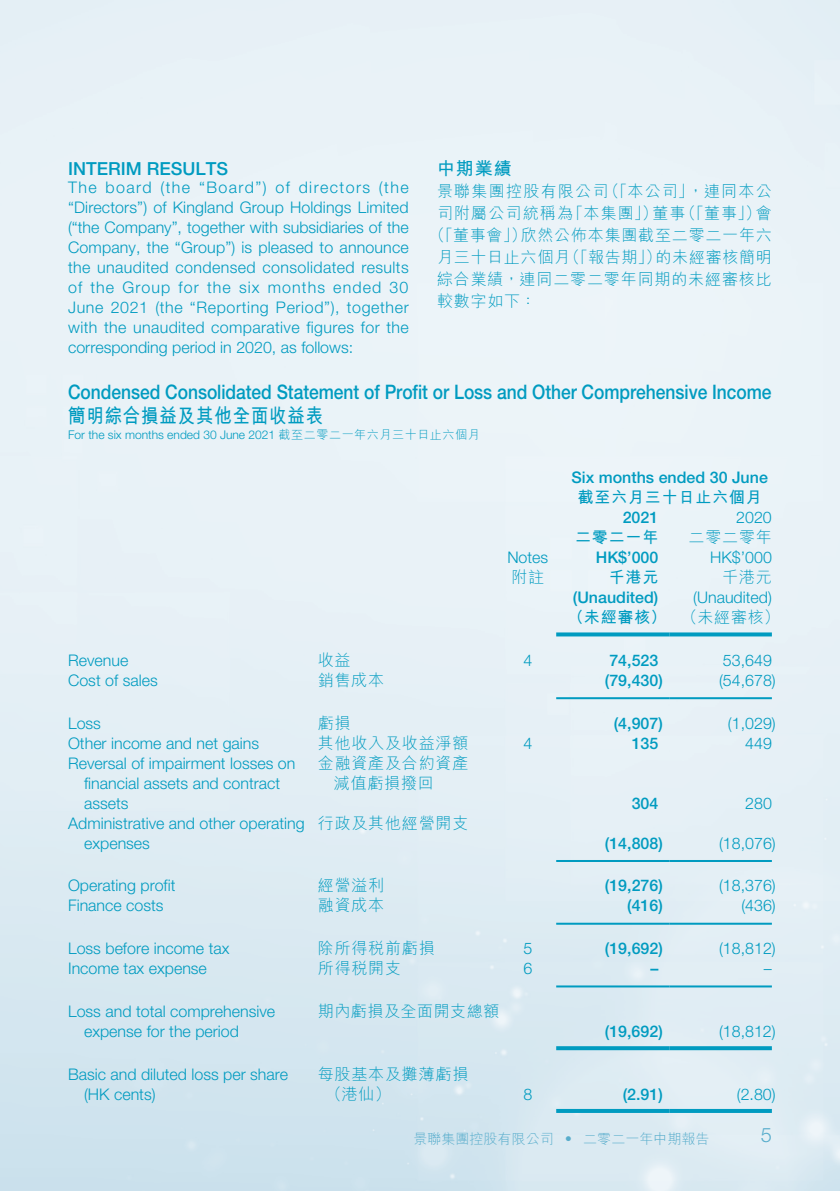
<style>
.page{position:relative;width:840px;height:1191px;background:#fff}
.page>*{position:absolute;margin:0;border:0;box-sizing:border-box;transform-origin:0 0}
.t1{font:500 20px "Helvetica Neue LT Std";color:#009bc0;scale:.87 1}
.t2{font:700 20px "M Hei HK";letter-spacing:.05em;color:#009bc0;scale:.87 1}
.t3{font:300 20px "Helvetica Neue LT Std";color:#58adcc}
.t4{font:500 18px "Helvetica Neue LT Std";color:#009bc0}
.t5{font:700 18px "M Hei HK";color:#009bc0}
.t6{font:300 16px/20px "Helvetica Neue LT Std";color:#009bc0}
.t7{font:300 16px/20px "M Hei HK";letter-spacing:.05em;color:#009bc0}
.t8{font:500 16px "Helvetica Neue LT Std";color:#009bc0}
.t9{font:700 16px "M Hei HK";letter-spacing:.05em;color:#009bc0}
.t10{font:300 16px "M Hei HK";letter-spacing:.07em;color:#009bc0}
.t11{font:300 16px "M Hei HK";letter-spacing:.08em;color:#009bc0}
.t12{font:300 14px "M Hei HK";color:#58adcc}
.t13{font:300 12px "Helvetica Neue LT Std";color:#009bc0}
.s1{font-family:"M Hei HK"}
.s2{font-weight:300}
</style>
<div class="page">
<img style="left:0;top:0;width:839px;height:1191px">
<svg style="left:556px;top:632px;width:113px;height:4px"></svg>
<svg style="left:669px;top:632px;width:102px;height:4px"></svg>
<hr style="left:556px;top:697px;width:113px;height:2px;background:#009bc0">
<hr style="left:669px;top:697px;width:102px;height:2px;background:#009bc0">
<hr style="left:556px;top:860px;width:113px;height:2px;background:#009bc0">
<hr style="left:669px;top:860px;width:102px;height:2px;background:#009bc0">
<hr style="left:556px;top:922px;width:113px;height:2px;background:#009bc0">
<hr style="left:669px;top:922px;width:102px;height:2px;background:#009bc0">
<hr style="left:556px;top:985px;width:113px;height:2px;background:#009bc0">
<hr style="left:669px;top:985px;width:102px;height:2px;background:#009bc0">
<svg style="left:556px;top:1046px;width:113px;height:4px"></svg>
<svg style="left:669px;top:1046px;width:102px;height:4px"></svg>
<hr style="left:556px;top:1109px;width:113px;height:4px;background:#009bc0">
<hr style="left:669px;top:1109px;width:102px;height:4px;background:#009bc0">
<p class="t4" style="left:68px;top:158px;width:162px">INTERIM RESULTS</p>
<p class="t6" style="left:68px;top:177px;width:342px;text-align:justify">The board (the “Board”) of directors (the “Directors”) of Kingland Group Holdings Limited (“the Company”, together with subsidiaries of the Company, the “Group”) is pleased to announce the unaudited condensed consolidated results of the Group for the six months ended 30<br>June 2021 (the “Reporting Period”), together with the unaudited comparative figures for the corresponding period in 2020, as follows:</p>
<p class="t5" style="left:437px;top:155px;width:76px">中期業績</p>
<p class="t11" style="left:437px;top:183px;width:336px">景聯集團控股有限公司（「本公司」，連同本公</p>
<p class="t10" style="left:437px;top:205px;width:336px">司附屬公司統稱為「本集團」）董事（「董事」）會</p>
<p class="t7" style="left:429px;top:225px;width:344px">（「董事會」）欣然公佈本集團截至二零二一年六</p>
<p class="t7" style="left:437px;top:247px;width:336px">月三十日止六個月（「報告期」）的未經審核簡明</p>
<p class="t7" style="left:437px;top:269px;width:336px">綜合業績，連同二零二零年同期的未經審核比</p>
<p class="t7" style="left:437px;top:291px;width:101px">較數字如下：</p>
<p class="t1" style="left:68px;top:379px;width:809px">Condensed Consolidated Statement of Profit or Loss and Other Comprehensive Income</p>
<p class="t2" style="left:68px;top:401px;width:295px">簡明綜合損益及其他全面收益表</p>
<p class="t13" style="left:68px;top:428px;width:413px">For the six months ended 30 June 2021 <span class="s1">截至二零二一年六月三十日止六個月</span></p>
<p class="t8" style="left:571px;top:468px;width:198px">Six months ended 30 June</p>
<p class="t9" style="left:577px;top:485px;width:185px">截至六月三十日止六個月</p>
<p class="t8" style="left:622px;top:508px;width:37px">2021</p>
<p class="t6" style="left:735px;top:507px;width:37px">2020</p>
<p class="t9" style="left:574px;top:525px;width:85px">二零二一年</p>
<p class="t7" style="left:688px;top:527px;width:85px">二零二零年</p>
<p class="t6" style="left:507px;top:547px;width:42px">Notes</p>
<p class="t8" style="left:595px;top:548px;width:64px">HK$’000</p>
<p class="t6" style="left:709px;top:547px;width:63px">HK$’000</p>
<p class="t7" style="left:511px;top:567px;width:34px">附註</p>
<p class="t9" style="left:608px;top:565px;width:51px">千港元</p>
<p class="t7" style="left:721px;top:567px;width:51px">千港元</p>
<p class="t8" style="left:572px;top:588px;width:87px">(Unaudited)</p>
<p class="t6" style="left:693px;top:587px;width:80px">(Unaudited)</p>
<p class="t9" style="left:567px;top:605px;width:213px">（未經審核） <span class="s2">（未經審核）</span></p>
<p class="t6" style="left:68px;top:650px;width:62px">Revenue</p>
<p class="t7" style="left:317px;top:649px;width:34px">收益</p>
<p class="t6" style="left:523px;top:650px;width:10px">4</p>
<p class="t8" style="left:609px;top:650px;width:50px">74,523</p>
<p class="t6" style="left:722px;top:650px;width:50px">53,649</p>
<p class="t6" style="left:68px;top:670px;width:91px">Cost of sales</p>
<p class="t7" style="left:318px;top:669px;width:68px">銷售成本</p>
<p class="t8" style="left:604px;top:670px;width:59px">(79,430)</p>
<p class="t6" style="left:718px;top:670px;width:58px">(54,678)</p>
<p class="t6" style="left:68px;top:712px;width:34px">Loss</p>
<p class="t7" style="left:317px;top:712px;width:34px">虧損</p>
<p class="t8" style="left:613px;top:713px;width:50px">(4,907)</p>
<p class="t6" style="left:727px;top:712px;width:49px">(1,029)</p>
<p class="t6" style="left:68px;top:732px;width:192px">Other income and net gains</p>
<p class="t7" style="left:318px;top:732px;width:152px">其他收入及收益淨額</p>
<p class="t6" style="left:523px;top:732px;width:10px">4</p>
<p class="t8" style="left:631px;top:733px;width:28px">135</p>
<p class="t6" style="left:744px;top:732px;width:28px">449</p>
<p class="t6" style="left:84px;top:752px;width:213px;text-indent:-16px">Reversal of impairment losses on financial assets and contract assets</p>
<p class="t7" style="left:333px;top:752px;width:136px;text-indent:-16px">金融資產及合約資產減值虧損撥回</p>
<p class="t8" style="left:631px;top:793px;width:28px">304</p>
<p class="t6" style="left:744px;top:792px;width:28px">280</p>
<p class="t6" style="left:84px;top:812px;width:222px;text-indent:-16px">Administrative and other operating expenses</p>
<p class="t7" style="left:318px;top:812px;width:152px">行政及其他經營開支</p>
<p class="t8" style="left:604px;top:833px;width:59px">(14,808)</p>
<p class="t6" style="left:718px;top:832px;width:58px">(18,076)</p>
<p class="t6" style="left:68px;top:875px;width:109px">Operating profit</p>
<p class="t7" style="left:317px;top:875px;width:68px">經營溢利</p>
<p class="t8" style="left:604px;top:876px;width:59px">(19,276)</p>
<p class="t6" style="left:718px;top:875px;width:58px">(18,376)</p>
<p class="t6" style="left:68px;top:895px;width:97px">Finance costs</p>
<p class="t7" style="left:318px;top:895px;width:68px">融資成本</p>
<p class="t8" style="left:627px;top:896px;width:37px">(416)</p>
<p class="t6" style="left:741px;top:895px;width:36px">(436)</p>
<p class="t6" style="left:68px;top:938px;width:163px">Loss before income tax</p>
<p class="t7" style="left:317px;top:938px;width:118px">除所得稅前虧損</p>
<p class="t6" style="left:523px;top:938px;width:10px">5</p>
<p class="t8" style="left:604px;top:938px;width:59px">(19,692)</p>
<p class="t6" style="left:718px;top:938px;width:58px">(18,812)</p>
<p class="t6" style="left:68px;top:958px;width:140px">Income tax expense</p>
<p class="t7" style="left:318px;top:958px;width:85px">所得稅開支</p>
<p class="t6" style="left:523px;top:958px;width:10px">6</p>
<p class="t8" style="left:650px;top:958px;width:9px">–</p>
<p class="t6" style="left:763px;top:958px;width:9px">–</p>
<p class="t6" style="left:84px;top:1000px;width:192px;text-indent:-16px">Loss and total comprehensive expense for the period</p>
<p class="t7" style="left:317px;top:1000px;width:183px">期內虧損及全面開支總額</p>
<p class="t8" style="left:604px;top:1021px;width:59px">(19,692)</p>
<p class="t6" style="left:718px;top:1020px;width:58px">(18,812)</p>
<p class="t6" style="left:84px;top:1063px;width:205px;text-indent:-16px">Basic and diluted loss per share (HK cents)</p>
<p class="t7" style="left:325px;top:1063px;width:144px;text-indent:-8px">每股基本及攤薄虧損（港仙）</p>
<p class="t6" style="left:523px;top:1083px;width:10px">8</p>
<p class="t8" style="left:622px;top:1084px;width:42px">(2.91)</p>
<p class="t6" style="left:736px;top:1083px;width:40px">(2.80)</p>
<p class="t12" style="left:413px;top:1131px;width:297px">景聯集團控股有限公司 • 二零二一年中期報告</p>
<p class="t3" style="left:760px;top:1122px;width:13px">5</p>
</div>
